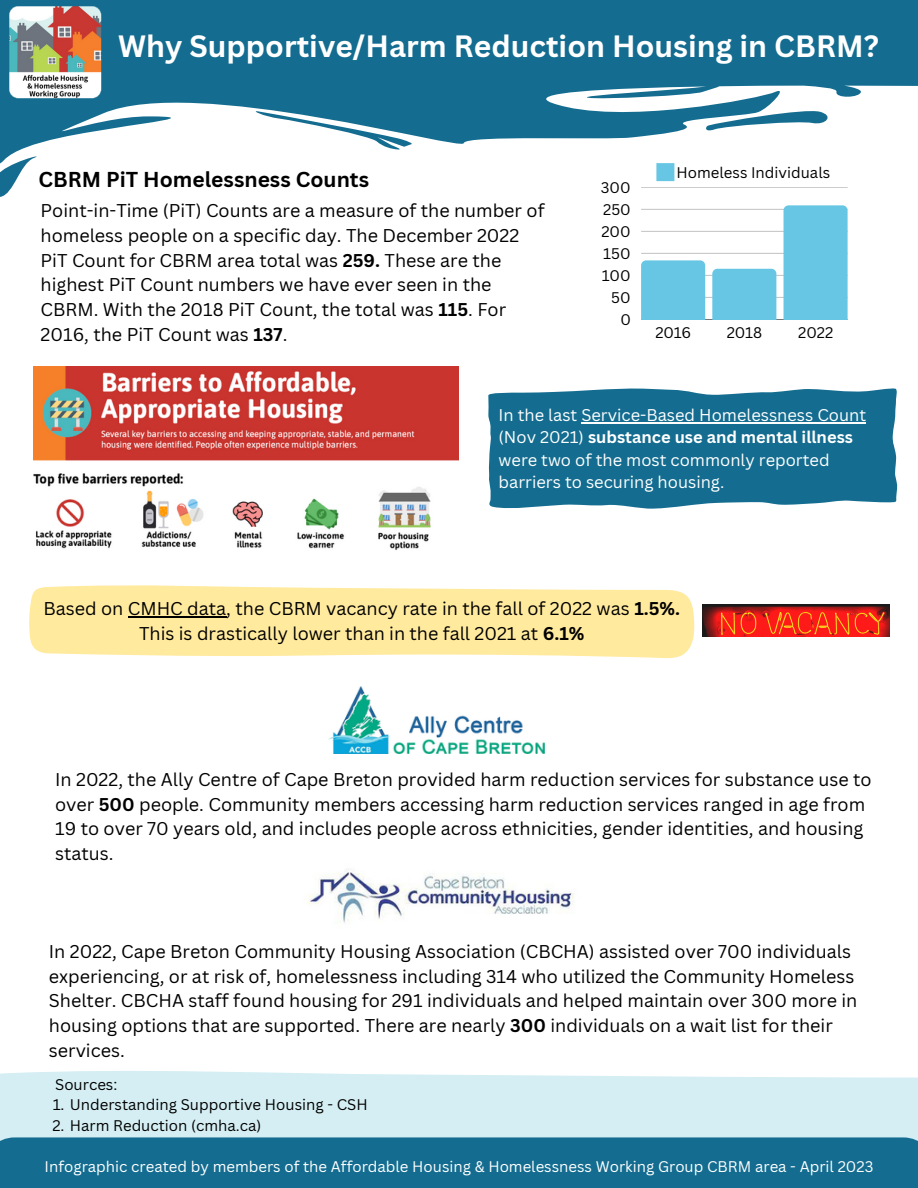
<style>
.page{position:relative;width:918px;height:1188px;background:#fff}
.page>*{position:absolute;margin:0;border:0;box-sizing:border-box;transform-origin:0 0}
.t1{font:700 30px "Canva Sans";color:#fff}
.t2{font:700 21px "Canva Sans";color:#000}
.t3{font:18px/24.8px "Canva Sans";color:#000}
.t4{font:16.5px/22.5px "Canva Sans";color:#fff}
.t5{font:15px "Canva Sans";color:#000}
.t6{font:15px "Canva Sans";color:#fff}
.s1{font-weight:700}
</style>
<div class="page">
<svg style="left:0;top:0;width:918px;height:180px;fill:#146d90"></svg>
<svg style="left:0;top:152px;width:48px;height:45px"></svg>
<svg style="left:704px;top:108px;width:131px;height:25px"></svg>
<svg style="left:251px;top:110px;width:165px;height:40px"></svg>
<div style="left:656px;top:163px;width:18px;height:18px;background:#66c6e4"></div>
<hr style="left:641px;top:297px;width:207px;height:1px;background:#000">
<hr style="left:641px;top:275px;width:207px;height:1px;background:#000">
<hr style="left:641px;top:253px;width:207px;height:1px;background:#000">
<hr style="left:641px;top:231px;width:207px;height:1px;background:#000">
<hr style="left:641px;top:209px;width:207px;height:1px;background:#000">
<hr style="left:641px;top:187px;width:207px;height:1px;background:#000">
<hr style="left:641px;top:319px;width:207px;height:1px;background:#000">
<div style="left:641px;top:260px;width:64px;height:59px;background:#66c6e4"></div>
<div style="left:712px;top:269px;width:64px;height:50px;background:#66c6e4"></div>
<div style="left:784px;top:205px;width:64px;height:114px;background:#66c6e4"></div>
<img style="left:703px;top:605px;width:187px;height:31px">
<img style="left:34px;top:367px;width:424px;height:184px">
<img style="left:308px;top:869px;width:266px;height:54px">
<svg style="left:9px;top:6px;width:92px;height:92px"></svg>
<svg style="left:488px;top:388px;width:410px;height:121px;background:#267898"></svg>
<div style="left:0;top:1071px;width:918px;height:66px;background:#d4eef3"></div>
<div style="left:0;top:1137px;width:918px;height:51px;background:#146d90"></div>
<img style="left:329px;top:686px;width:216px;height:68px">
<svg style="left:29px;top:585px;width:666px;height:73px;background:#feeba5"></svg>
<hr style="left:128px;top:616px;width:98px;height:1px;background:#000">
<hr style="left:581px;top:422px;width:285px;height:1px;background:#fff">
<h1 class="t1" style="left:118px;top:25px;width:762px">Why Supportive/Harm Reduction Housing in CBRM?</h1>
<p class="t2" style="left:39px;top:165px;width:332px">CBRM PiT Homelessness Counts</p>
<p class="t3" style="left:41px;top:198px;width:505px">Point-in-Time (PiT) Counts are a measure of the number of homeless people on a specific day. The December 2022<br>PiT Count for CBRM area total was <span class="s1">259.</span> These are the highest PiT Count numbers we have ever seen in the CBRM. With the 2018 PiT Count, the total was <span class="s1">115</span>. For 2016, the PiT Count was <span class="s1">137</span>.</p>
<p class="t5" style="left:601px;top:177px;width:31px">300</p>
<p class="t5" style="left:603px;top:199px;width:29px">250</p>
<p class="t5" style="left:601px;top:221px;width:31px">200</p>
<p class="t5" style="left:603px;top:243px;width:29px">150</p>
<p class="t5" style="left:602px;top:265px;width:30px">100</p>
<p class="t5" style="left:611px;top:287px;width:21px">50</p>
<p class="t5" style="left:620px;top:309px;width:12px">0</p>
<p class="t5" style="left:677px;top:162px;width:155px">Homeless Individuals</p>
<p class="t5" style="left:655px;top:322px;width:37px">2016</p>
<p class="t5" style="left:727px;top:322px;width:37px">2018</p>
<p class="t5" style="left:798px;top:322px;width:37px">2022</p>
<p class="t4" style="left:499px;top:403px;width:369px">In the last Service-Based Homelessness Count (Nov 2021) <span class="s1">substance use and mental illness </span>were two of the most commonly reported barriers to securing housing.</p>
<p class="t3" style="left:43px;top:596px;width:638px;text-align:center">Based on CMHC data, the CBRM vacancy rate in the fall of 2022 was <span class="s1">1.5%.<br></span>This is drastically lower than in the fall 2021 at <span class="s1">6.1%</span></p>
<p class="t3" style="left:55px;top:766px;width:818px">In 2022, the Ally Centre of Cape Breton provided harm reduction services for substance use to over <span class="s1">500</span> people. Community members accessing harm reduction services ranged in age from 19 to over 70 years old, and includes people across ethnicities, gender identities, and housing status.</p>
<p class="t3" style="left:49px;top:939px;width:810px">In 2022, Cape Breton Community Housing Association (CBCHA) assisted over 700 individuals experiencing, or at risk of, homelessness including 314 who utilized the Community Homeless Shelter. CBCHA staff found housing for 291 individuals and helped maintain over 300 more in housing options that are supported. There are nearly <span class="s1">300</span> individuals on a wait list for their services.</p>
<p class="t5" style="left:55px;top:1074px;width:64px">Sources:</p>
<p class="t5" style="left:53px;top:1094px;width:317px">1. Understanding Supportive Housing - CSH</p>
<p class="t5" style="left:52px;top:1115px;width:210px">2. Harm Reduction (cmha.ca)</p>
<p class="t6" style="left:45px;top:1156px;width:830px">Infographic created by members of the Affordable Housing &amp; Homelessness Working Group CBRM area - April 2023</p>
</div>
